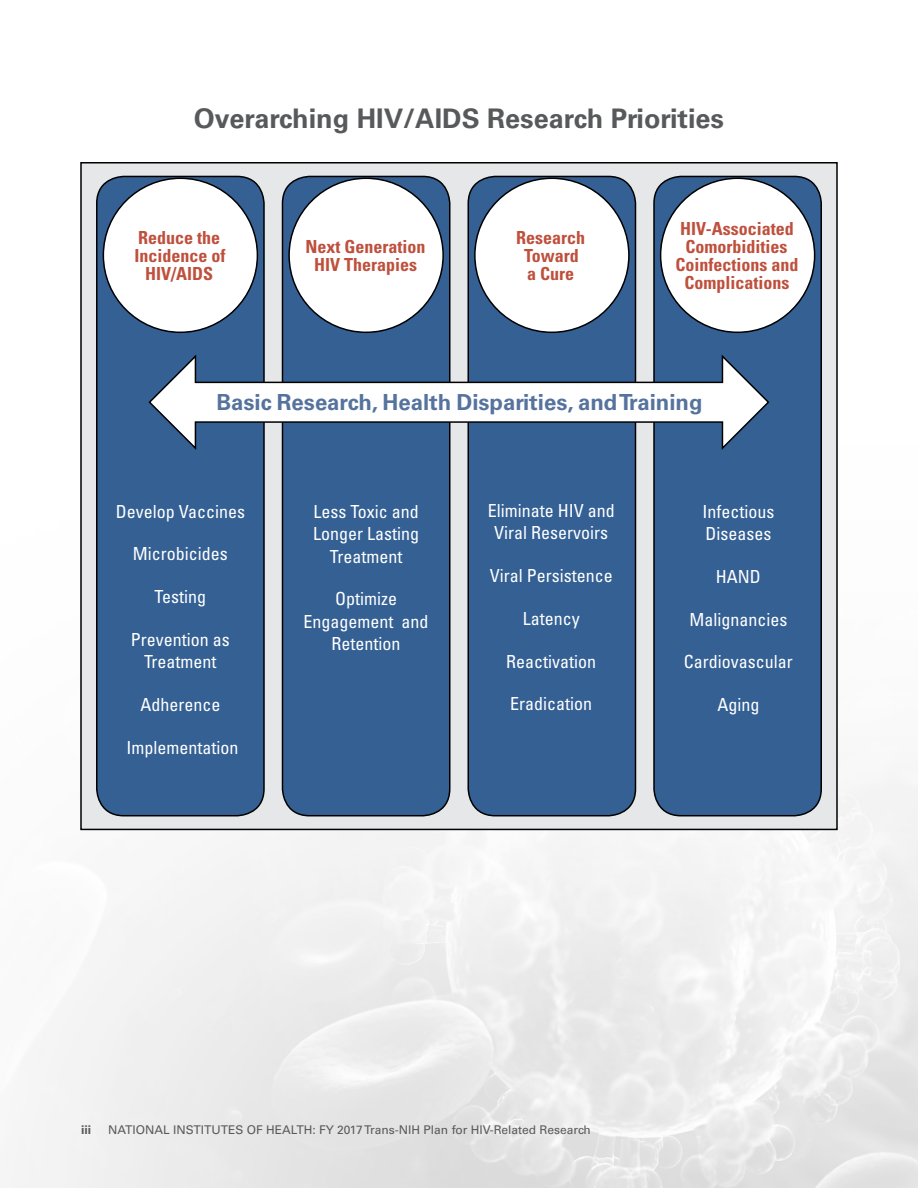
<style>
.page{position:relative;width:918px;height:1188px;background:#fff}
.page>*{position:absolute;margin:0;border:0;box-sizing:border-box;transform-origin:0 0}
.t1{font:700 27px "Univers LT Std";color:#58595b}
.Bullet{font:700 22.2px "Univers LT Std";color:#56739e}
.Bullet-2{font:condensed 18px/22.5px "Univers LT Std";color:#fff;text-align:center}
.Bullet-3{font:700 condensed 18px/18px "Univers LT Std";color:#be503d;text-align:center}
.t2{font:12px "Univers LT Std";color:#58595b}
.t3{font:700 12px "Univers LT Std";color:#58595b}
</style>
<div class="page">
<div style="left:81px;top:163px;width:756px;height:666px;background:#e6e7e8"></div>
<div style="left:97px;top:176px;width:167px;height:640px;background:#346094;border-radius:27px"></div>
<div style="left:96px;top:176px;width:169px;height:640px;border:2px solid #000;border-radius:27px"></div>
<div style="left:103px;top:178px;width:154px;height:154px;background:#fff;border-radius:50%"></div>
<div style="left:282px;top:176px;width:168px;height:640px;background:#346094;border-radius:27px"></div>
<div style="left:282px;top:176px;width:168px;height:640px;border:2px solid #000;border-radius:27px"></div>
<div style="left:289px;top:178px;width:154px;height:154px;background:#fff;border-radius:50%"></div>
<div style="left:468px;top:176px;width:167px;height:640px;background:#346094;border-radius:27px"></div>
<div style="left:467px;top:176px;width:169px;height:640px;border:2px solid #000;border-radius:27px"></div>
<div style="left:475px;top:178px;width:154px;height:154px;background:#fff;border-radius:50%"></div>
<div style="left:654px;top:176px;width:167px;height:640px;background:#346094;border-radius:27px"></div>
<div style="left:653px;top:176px;width:169px;height:640px;border:2px solid #000;border-radius:27px"></div>
<div style="left:661px;top:178px;width:154px;height:154px;background:#fff;border-radius:50%"></div>
<svg style="left:148px;top:353px;width:622px;height:99px"></svg>
<p class="t1" style="left:194px;top:102px;width:532px">Overarching HIV/AIDS Research Priorities</p>
<p class="Bullet-3" style="left:134px;top:228px;width:93px">Reduce the<br>Incidence of<br>HIV/AIDS</p>
<p class="Bullet-3" style="left:306px;top:237px;width:122px">Next Generation<br>HIV Therapies</p>
<p class="Bullet-3" style="left:516px;top:228px;width:70px">Research<br>Toward<br>a Cure</p>
<p class="Bullet-3" style="left:676px;top:219px;width:125px">HIV-Associated<br>Comorbidities<br>Coinfections and<br>Complications</p>
<p class="Bullet" style="left:217px;top:390px;width:488px">Basic Research, Health Disparities, and Training</p>
<p class="Bullet-2" style="left:116px;top:500px;width:131px">Develop Vaccines</p>
<p class="Bullet-2" style="left:133px;top:542px;width:96px">Microbicides</p>
<p class="Bullet-2" style="left:155px;top:585px;width:53px">Testing</p>
<p class="Bullet-2" style="left:131px;top:628px;width:100px">Prevention as<br>Treatment</p>
<p class="Bullet-2" style="left:140px;top:693px;width:81px">Adherence</p>
<p class="Bullet-2" style="left:126px;top:736px;width:113px">Implementation</p>
<p class="Bullet-2" style="left:313px;top:500px;width:107px">Less Toxic and<br>Longer Lasting<br>Treatment</p>
<p class="Bullet-2" style="left:304px;top:587px;width:126px">Optimize<br>Engagement and<br>Retention</p>
<p class="Bullet-2" style="left:488px;top:499px;width:128px">Eliminate HIV and<br>Viral Reservoirs</p>
<p class="Bullet-2" style="left:490px;top:564px;width:124px">Viral Persistence</p>
<p class="Bullet-2" style="left:523px;top:607px;width:58px">Latency</p>
<p class="Bullet-2" style="left:506px;top:650px;width:91px">Reactivation</p>
<p class="Bullet-2" style="left:510px;top:692px;width:83px">Eradication</p>
<p class="Bullet-2" style="left:702px;top:500px;width:73px;text-align:left">Infectious<br>Diseases</p>
<p class="Bullet-2" style="left:716px;top:565px;width:46px">HAND</p>
<p class="Bullet-2" style="left:689px;top:608px;width:99px">Malignancies</p>
<p class="Bullet-2" style="left:684px;top:650px;width:110px">Cardiovascular</p>
<p class="Bullet-2" style="left:717px;top:693px;width:43px">Aging</p>
<p class="t3" style="left:81px;top:1122px;width:12px">iii</p>
<p class="t2" style="left:108px;top:1122px;width:484px">NATIONAL INSTITUTES OF HEALTH: FY 2017 Trans-NIH Plan for HIV-Related Research</p>
</div>
